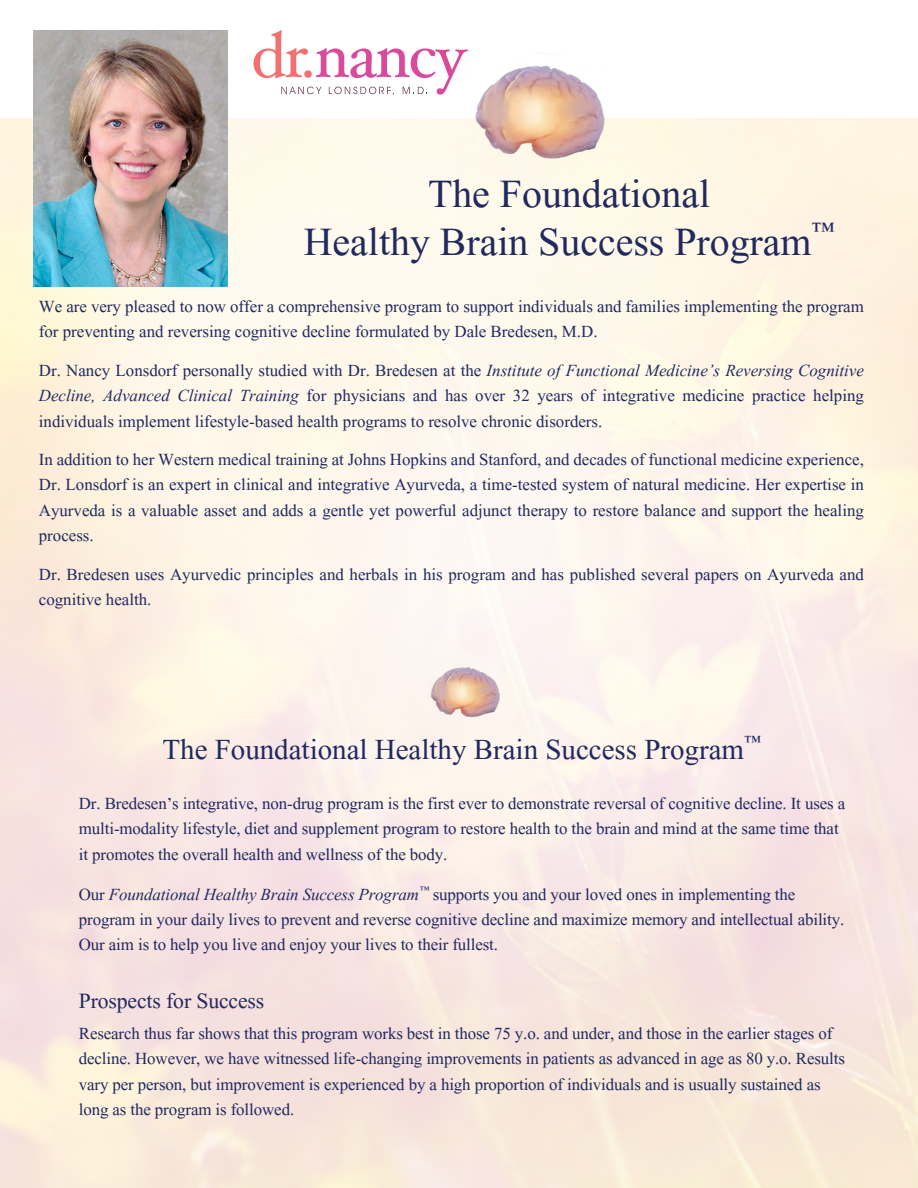
<style>
.page{position:relative;width:918px;height:1188px;background:#fff}
.page>*{position:absolute;margin:0;border:0;box-sizing:border-box;transform-origin:0 0}
.t1{font:49.5px/48px "Aparajita";color:#21295f;text-align:center}
.t2{font:36px "Aparajita";color:#21295f}
.t3{font:27px "Aparajita";letter-spacing:-.005em;color:#21295f}
.t4{font:21px/25.2px "Aparajita";letter-spacing:-.005em;color:#21295f}
.s1{font-style:italic}
</style>
<div class="page">
<img style="left:0;top:119px;width:918px;height:1069px">
<svg style="left:254px;top:30px;width:214px;height:65px"></svg>
<img style="left:33px;top:30px;width:195px;height:256px">
<img style="left:465px;top:52px;width:148px;height:113px">
<img style="left:415px;top:660px;width:93px;height:60px">
<h1 class="t1" style="left:304px;top:175px;width:532px">The Foundational<br>Healthy Brain Success Program<sup>™</sup></h1>
<p class="t4" style="left:39px;top:296px;width:827px">We are very pleased to now offer a comprehensive program to support individuals and families implementing the program for preventing and reversing cognitive decline formulated by Dale Bredesen, M.D.</p>
<p class="t4" style="left:39px;top:360px;width:827px;text-align:justify">Dr. Nancy Lonsdorf personally studied with Dr. Bredesen at the <span class="s1">Institute of Functional Medicine’s Reversing Cognitive Decline, Advanced Clinical Training</span> for physicians and has over 32 years of integrative medicine practice helping individuals implement lifestyle-based health programs to resolve chronic disorders.</p>
<p class="t4" style="left:39px;top:449px;width:827px;text-align:justify">In addition to her Western medical training at Johns Hopkins and Stanford, and decades of functional medicine experience, Dr. Lonsdorf is an expert in clinical and integrative Ayurveda, a time-tested system of natural medicine. Her expertise in Ayurveda is a valuable asset and adds a gentle yet powerful adjunct therapy to restore balance and support the healing process.</p>
<p class="t4" style="left:39px;top:563px;width:827px">Dr. Bredesen uses Ayurvedic principles and herbals in his program and has published several papers on Ayurveda and cognitive health.</p>
<h2 class="t2" style="left:162px;top:731px;width:600px">The Foundational Healthy Brain Success Program<sup>™</sup></h2>
<p class="t4" style="left:79px;top:793px;width:768px">Dr. Bredesen’s integrative, non-drug program is the first ever to demonstrate reversal of cognitive decline. It uses a multi-modality lifestyle, diet and supplement program to restore health to the brain and mind at the same time that it promotes the overall health and wellness of the body.</p>
<p class="t4" style="left:79px;top:884px;width:767px">Our <span class="s1">Foundational Healthy Brain Success Program</span><sup>™</sup> supports you and your loved ones in implementing the program in your daily lives to prevent and reverse cognitive decline and maximize memory and intellectual ability.<br>Our aim is to help you live and enjoy your lives to their fullest.</p>
<p class="t3" style="left:79px;top:987px;width:187px">Prospects for Success</p>
<p class="t4" style="left:79px;top:1023px;width:768px">Research thus far shows that this program works best in those 75 y.o. and under, and those in the earlier stages of decline. However, we have witnessed life-changing improvements in patients as advanced in age as 80 y.o. Results vary per person, but improvement is experienced by a high proportion of individuals and is usually sustained as long as the program is followed.</p>
</div>
